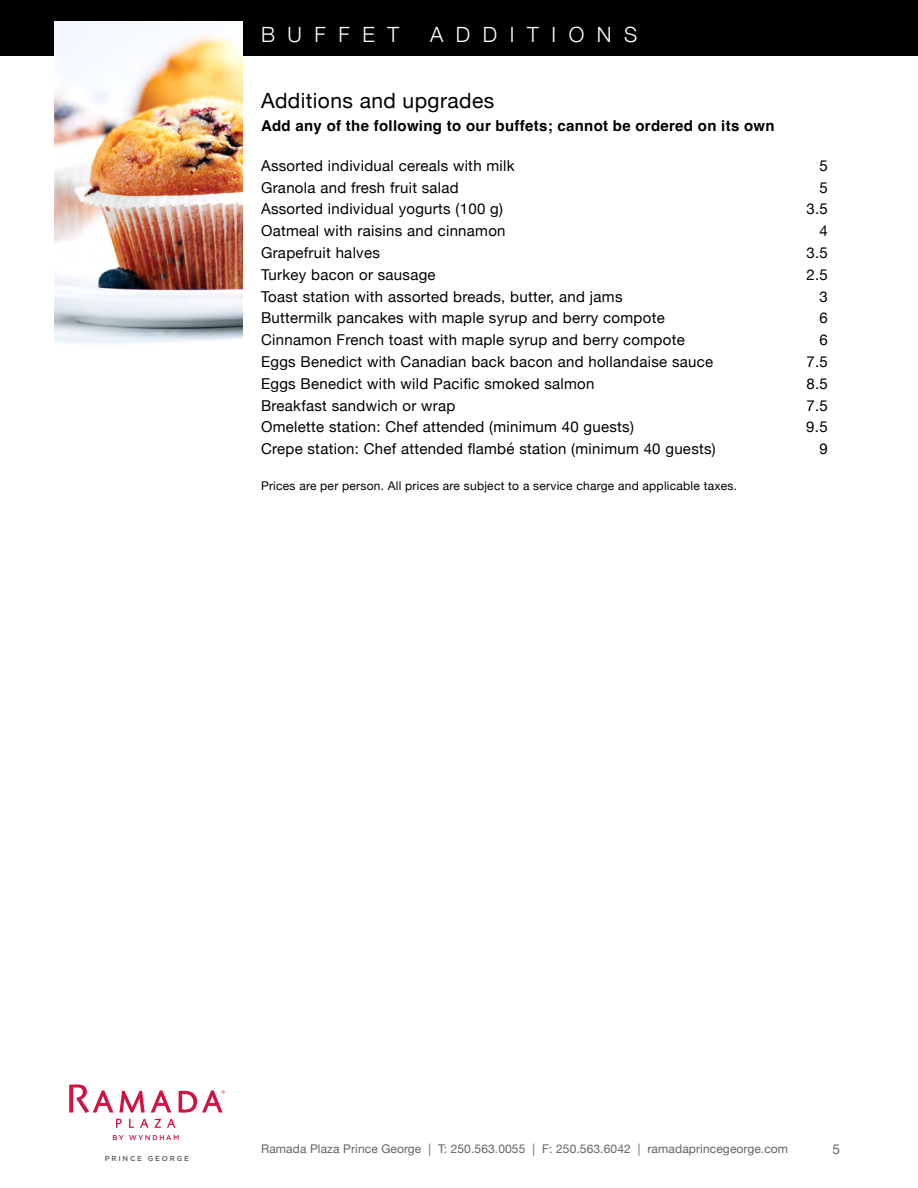
<style>
.page{position:relative;width:918px;height:1188px;background:#fff}
.page>*{position:absolute;margin:0;border:0;box-sizing:border-box;transform-origin:0 0}
.t1{font:21px "Helvetica Neue";letter-spacing:.02em;color:#000}
.t2{font:300 21px "Helvetica Neue";letter-spacing:.6em;color:#fff}
.t3{font:15px "Helvetica Neue";letter-spacing:.02em;color:#000}
.t4{font:700 15px "Helvetica";letter-spacing:.02em;color:#000}
.t5{font:13.5px "Helvetica Neue";color:#636466}
.t6{font:12px "Helvetica Neue";letter-spacing:.01em;color:#636466}
.t7{font:12px "Helvetica Neue";letter-spacing:.02em;color:#000}
.t8{font:500 7.2px "Gotham";letter-spacing:.25em;color:#58595b}
</style>
<div class="page">
<div style="left:0;top:0;width:918px;height:56px;background:#000"></div>
<svg style="left:69px;top:1084px;width:156px;height:56px"></svg>
<img style="left:54px;top:22px;width:189px;height:322px">
<h1 class="t2" style="left:261px;top:17px;width:140px">BUFFET</h1>
<h1 class="t2" style="left:430px;top:17px;width:209px">ADDITIONS</h1>
<h1 class="t1" style="left:261px;top:85px;width:235px">Additions and upgrades</h1>
<p class="t4" style="left:261px;top:117px;width:515px">Add any of the following to our buffets; cannot be ordered on its own</p>
<p class="t3" style="left:261px;top:155px;width:255px">Assorted individual cereals with milk</p>
<p class="t3" style="left:820px;top:155px;width:10px">5</p>
<p class="t3" style="left:261px;top:177px;width:199px">Granola and fresh fruit salad</p>
<p class="t3" style="left:820px;top:177px;width:10px">5</p>
<p class="t3" style="left:261px;top:198px;width:243px">Assorted individual yogurts (100 g)</p>
<p class="t3" style="left:807px;top:198px;width:23px">3.5</p>
<p class="t3" style="left:261px;top:220px;width:246px">Oatmeal with raisins and cinnamon</p>
<p class="t3" style="left:820px;top:220px;width:10px">4</p>
<p class="t3" style="left:261px;top:242px;width:120px">Grapefruit halves</p>
<p class="t3" style="left:807px;top:242px;width:23px">3.5</p>
<p class="t3" style="left:261px;top:264px;width:176px">Turkey bacon or sausage</p>
<p class="t3" style="left:807px;top:264px;width:23px">2.5</p>
<p class="t3" style="left:261px;top:285px;width:363px">Toast station with assorted breads, butter, and jams</p>
<p class="t3" style="left:820px;top:285px;width:10px">3</p>
<p class="t3" style="left:261px;top:307px;width:405px">Buttermilk pancakes with maple syrup and berry compote</p>
<p class="t3" style="left:820px;top:307px;width:10px">6</p>
<p class="t3" style="left:261px;top:329px;width:425px">Cinnamon French toast with maple syrup and berry compote</p>
<p class="t3" style="left:820px;top:329px;width:10px">6</p>
<p class="t3" style="left:261px;top:351px;width:454px">Eggs Benedict with Canadian back bacon and hollandaise sauce</p>
<p class="t3" style="left:807px;top:351px;width:23px">7.5</p>
<p class="t3" style="left:261px;top:373px;width:335px">Eggs Benedict with wild Pacific smoked salmon</p>
<p class="t3" style="left:807px;top:373px;width:23px">8.5</p>
<p class="t3" style="left:261px;top:394px;width:196px">Breakfast sandwich or wrap</p>
<p class="t3" style="left:807px;top:394px;width:23px">7.5</p>
<p class="t3" style="left:261px;top:416px;width:374px">Omelette station: Chef attended (minimum 40 guests)</p>
<p class="t3" style="left:806px;top:416px;width:23px">9.5</p>
<p class="t3" style="left:261px;top:438px;width:456px">Crepe station: Chef attended flambé station (minimum 40 guests)</p>
<p class="t3" style="left:820px;top:438px;width:10px">9</p>
<p class="t7" style="left:261px;top:477px;width:478px">Prices are per person. All prices are subject to a service charge and applicable taxes.</p>
<p class="t8" style="left:105px;top:1154px;width:86px">PRINCE GEORGE</p>
<p class="t6" style="left:261px;top:1140px;width:529px">Ramada Plaza Prince George | T: 250.563.0055 | F: 250.563.6042 | ramadaprincegeorge.com</p>
<p class="t5" style="left:832px;top:1140px;width:9px">5</p>
</div>
